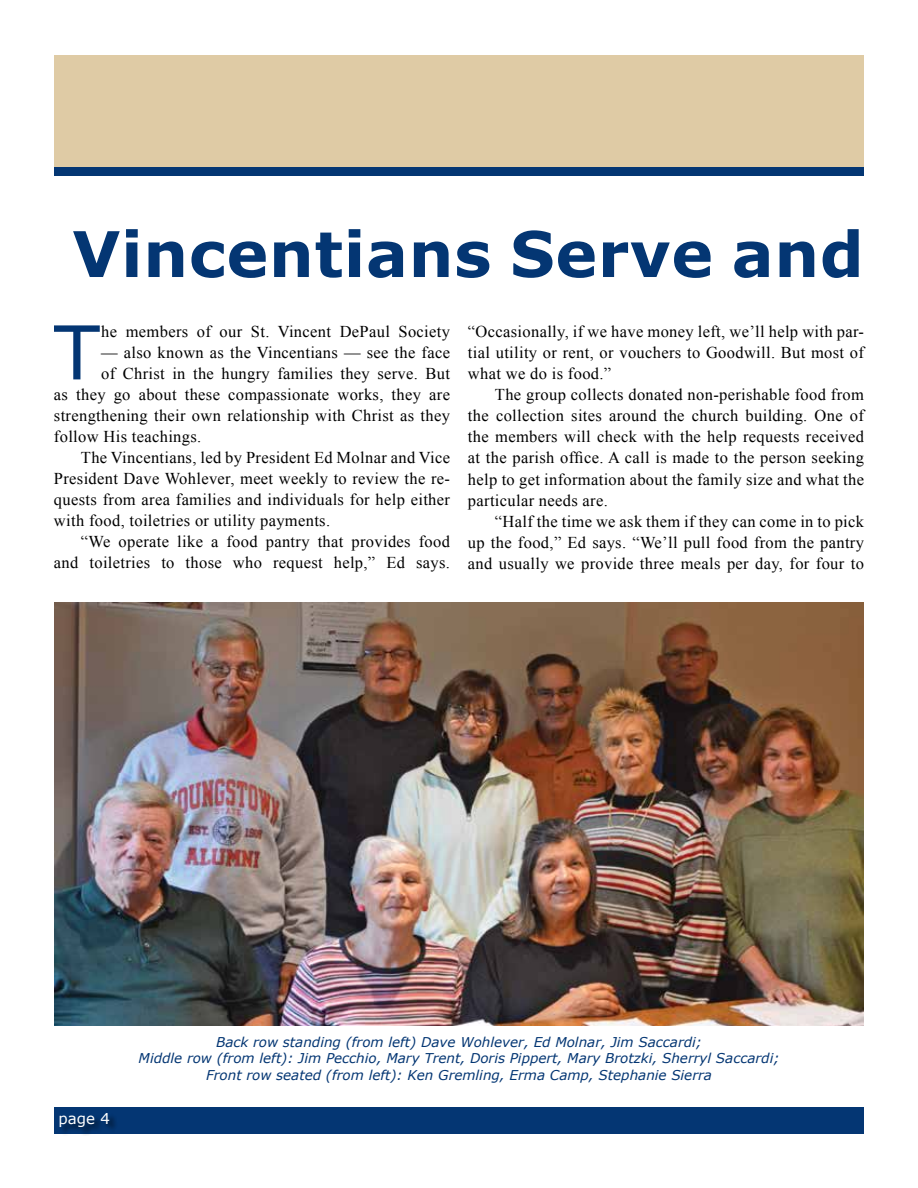
<style>
.page{position:relative;width:918px;height:1188px;background:#fff}
.page>*{position:absolute;margin:0;border:0;box-sizing:border-box;transform-origin:0 0}
.t1{font:74.25px "Verdana";color:#043673}
.t2{font:700 63px "Verdana";letter-spacing:.01em;color:#043673}
.t3{font:16.5px/21px "Times New Roman";letter-spacing:.02em;color:#000;text-align:justify}
.t4{font:15px "Verdana";color:#fff}
.t5{font:italic 13.5px/16.2px "Verdana";color:#043673;text-align:center}
</style>
<div class="page">
<div style="left:54px;top:1107px;width:810px;height:27px;background:#043673"></div>
<div style="left:54px;top:55px;width:810px;height:113px;background:#dfcba5"></div>
<div style="left:60px;top:1113px;width:58px;height:23px;background:#000;opacity:.65"></div>
<div style="left:54px;top:167px;width:810px;height:9px;background:#043673"></div>
<img style="left:54px;top:603px;width:810px;height:423px">
<h2 class="t2" style="left:72px;top:209px;width:793px">Vincentians Serve and</h2>
<h1 class="t1" style="left:54px;top:301px;width:47px">T</h1>
<p class="t3" style="left:101px;top:321px;width:350px">he members of our St. Vincent DePaul Society</p>
<p class="t3" style="left:101px;top:342px;width:350px">— also known as the Vincentians — see the face</p>
<p class="t3" style="left:101px;top:363px;width:350px">of Christ in the hungry families they serve. But</p>
<p class="t3" style="left:54px;top:384px;width:398px">as they go about these compassionate works, they are</p>
<p class="t3" style="left:54px;top:405px;width:398px">strengthening their own relationship with Christ as they</p>
<p class="t3" style="left:54px;top:426px;width:149px">follow His teachings.</p>
<p class="t3" style="left:81px;top:447px;width:371px">The Vincentians, led by President Ed Molnar and Vice</p>
<p class="t3" style="left:54px;top:468px;width:398px">President Dave Wohlever, meet weekly to review the re-</p>
<p class="t3" style="left:54px;top:489px;width:398px">quests from area families and individuals for help either</p>
<p class="t3" style="left:54px;top:510px;width:278px">with food, toiletries or utility payments.</p>
<p class="t3" style="left:81px;top:531px;width:371px">“We operate like a food pantry that provides food</p>
<p class="t3" style="left:54px;top:552px;width:398px">and toiletries to those who request help,” Ed says.</p>
<p class="t3" style="left:468px;top:321px;width:398px">“Occasionally, if we have money left, we’ll help with par&shy;tial utility or rent, or vouchers to Goodwill. But most of what we do is food.”</p>
<p class="t3" style="left:468px;top:384px;width:398px;text-indent:27px">The group collects donated non-perishable food from the collection sites around the church building. One of the members will check with the help requests received at the parish office. A call is made to the person seeking help to get information about the family size and what the particular needs are.</p>
<p class="t3" style="left:468px;top:510px;width:398px;text-indent:27px">“Half the time we ask them if they can come in to pick up the food,” Ed says. “We’ll pull food from the pantry and usually we provide three meals per day, for four to</p>
<p class="t4" style="left:58px;top:1108px;width:53px">page 4</p>
<p class="t5" style="left:139px;top:1034px;width:642px">Back row standing (from left) Dave Wohlever, Ed Molnar, Jim Saccardi;<br>Middle row (from left): Jim Pecchio, Mary Trent, Doris Pippert, Mary Brotzki, Sherryl Saccardi;<br>Front row seated (from left): Ken Gremling, Erma Camp, Stephanie Sierra</p>
</div>
